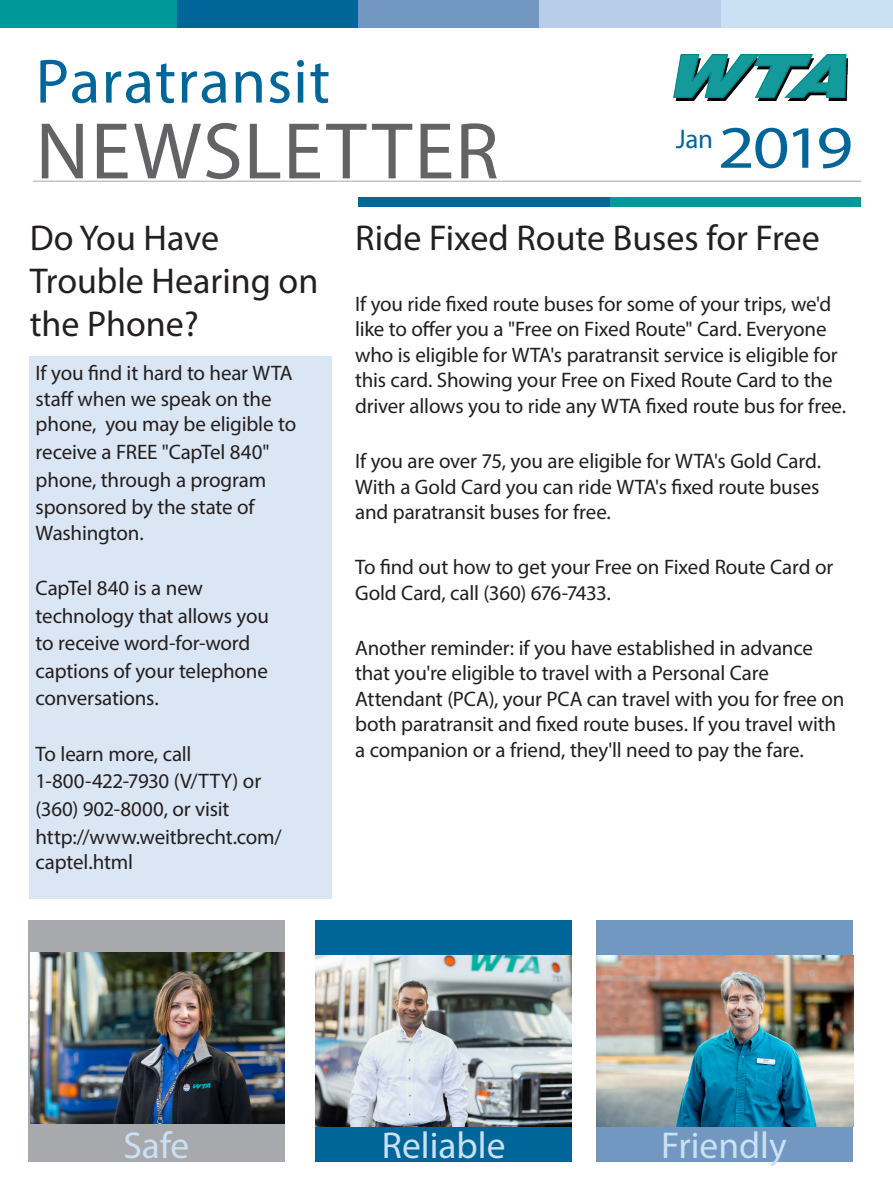
<style>
.page{position:relative;width:893px;height:1188px;background:#fff}
.page>*{position:absolute;margin:0;border:0;box-sizing:border-box;transform-origin:0 0}
.t1{font:81px "Myriad Pro";letter-spacing:.02em;color:#636366}
.t2{font:63px "Myriad Pro";letter-spacing:.02em;color:#069}
.t3{font:60.45px "Myriad Pro";color:#069;scale:1.19 1}
.t4{font:37.5px "Myriad Pro";color:#cae1f3}
.t5{font:36px/43.2px "Myriad Pro";color:#231f20}
.t6{font:27px "Myriad Pro";color:#069}
.Body_Text{font:21px/25.5px "Myriad Pro";letter-spacing:-.01em;color:#231f20}
</style>
<div class="page">
<div style="left:30px;top:356px;width:302px;height:542px;background:#dbe6f4"></div>
<div style="left:720px;top:0;width:173px;height:27px;background:#cae1f3"></div>
<div style="left:358px;top:0;width:181px;height:27px;background:#7297c0"></div>
<div style="left:539px;top:0;width:181px;height:27px;background:#b8cde9"></div>
<div style="left:177px;top:0;width:181px;height:27px;background:#069"></div>
<div style="left:0;top:0;width:177px;height:27px;background:#099"></div>
<hr style="left:33px;top:181px;width:828px;height:1px;background:#a8a9ad">
<div style="left:315px;top:920px;width:257px;height:242px;background:#069"></div>
<img style="left:315px;top:955px;width:257px;height:171px">
<div style="left:28px;top:920px;width:257px;height:242px;background:#a8a9ad"></div>
<img style="left:30px;top:953px;width:255px;height:170px">
<div style="left:597px;top:920px;width:256px;height:242px;background:#7297c0"></div>
<img style="left:597px;top:956px;width:256px;height:170px">
<div style="left:609px;top:198px;width:252px;height:9px;background:#099"></div>
<div style="left:358px;top:198px;width:251px;height:9px;background:#069"></div>
<img style="left:673px;top:54px;width:174px;height:46px">
<p class="t2" style="left:36px;top:43px;width:296px">Paratransit</p>
<p class="t1" style="left:36px;top:101px;width:465px">NEWSLETTER</p>
<p class="t6" style="left:676px;top:122px;width:39px">Jan</p>
<p class="t3" style="left:718px;top:110px;width:115px">2019</p>
<p class="t5" style="left:30px;top:215px;width:191px">Do You Have</p>
<p class="t5" style="left:355px;top:215px;width:466px">Ride Fixed Route Buses for Free</p>
<p class="t5" style="left:30px;top:259px;width:290px">Trouble Hearing on the Phone?</p>
<p class="Body_Text" style="left:36px;top:360px;width:262px">If you find it hard to hear WTA staff when we speak on the phone, you may be eligible to</p>
<p class="Body_Text" style="left:36px;top:439px;width:235px">receive a FREE "CapTel 840"</p>
<p class="Body_Text" style="left:36px;top:466px;width:232px">phone, through a program</p>
<p class="Body_Text" style="left:36px;top:494px;width:220px">sponsored by the state of<br>Washington.</p>
<p class="Body_Text" style="left:36px;top:575px;width:169px">CapTel 840 is a new</p>
<p class="Body_Text" style="left:36px;top:602px;width:235px">technology that allows you</p>
<p class="Body_Text" style="left:36px;top:630px;width:216px">to receive word-for-word</p>
<p class="Body_Text" style="left:36px;top:658px;width:234px">captions of your telephone</p>
<p class="Body_Text" style="left:36px;top:685px;width:125px">conversations.</p>
<p class="Body_Text" style="left:355px;top:291px;width:492px">If you ride fixed route buses for some of your trips, we'd like to offer you a "Free on Fixed Route" Card. Everyone who is eligible for WTA's paratransit service is eligible for this card. Showing your Free on Fixed Route Card to the driver allows you to ride any WTA fixed route bus for free.</p>
<p class="Body_Text" style="left:355px;top:448px;width:467px;text-align:justify">If you are over 75, you are eligible for WTA's Gold Card.<br>With a Gold Card you can ride WTA's fixed route buses and paratransit buses for free.</p>
<p class="Body_Text" style="left:355px;top:554px;width:480px">To find out how to get your Free on Fixed Route Card or<br>Gold Card, call (360) 676-7433.</p>
<p class="Body_Text" style="left:355px;top:635px;width:491px">Another reminder: if you have established in advance that you're eligible to travel with a Personal Care Attendant (PCA), your PCA can travel with you for free on both paratransit and fixed route buses. If you travel with a companion or a friend, they'll need to pay the fare.</p>
<p class="Body_Text" style="left:36px;top:741px;width:157px">To learn more, call</p>
<p class="Body_Text" style="left:36px;top:768px;width:227px">1-800-422-7930 (V/TTY) or</p>
<p class="Body_Text" style="left:36px;top:796px;width:195px">(360) 902-8000, or visit</p>
<p class="Body_Text" style="left:36px;top:823px;width:248px">http://www.weitbrecht.com/ captel.html</p>
<p class="t4" style="left:123px;top:1122px;width:67px">Safe</p>
<p class="t4" style="left:382px;top:1122px;width:125px">Reliable</p>
<p class="t4" style="left:661px;top:1122px;width:127px">Friendly</p>
</div>
